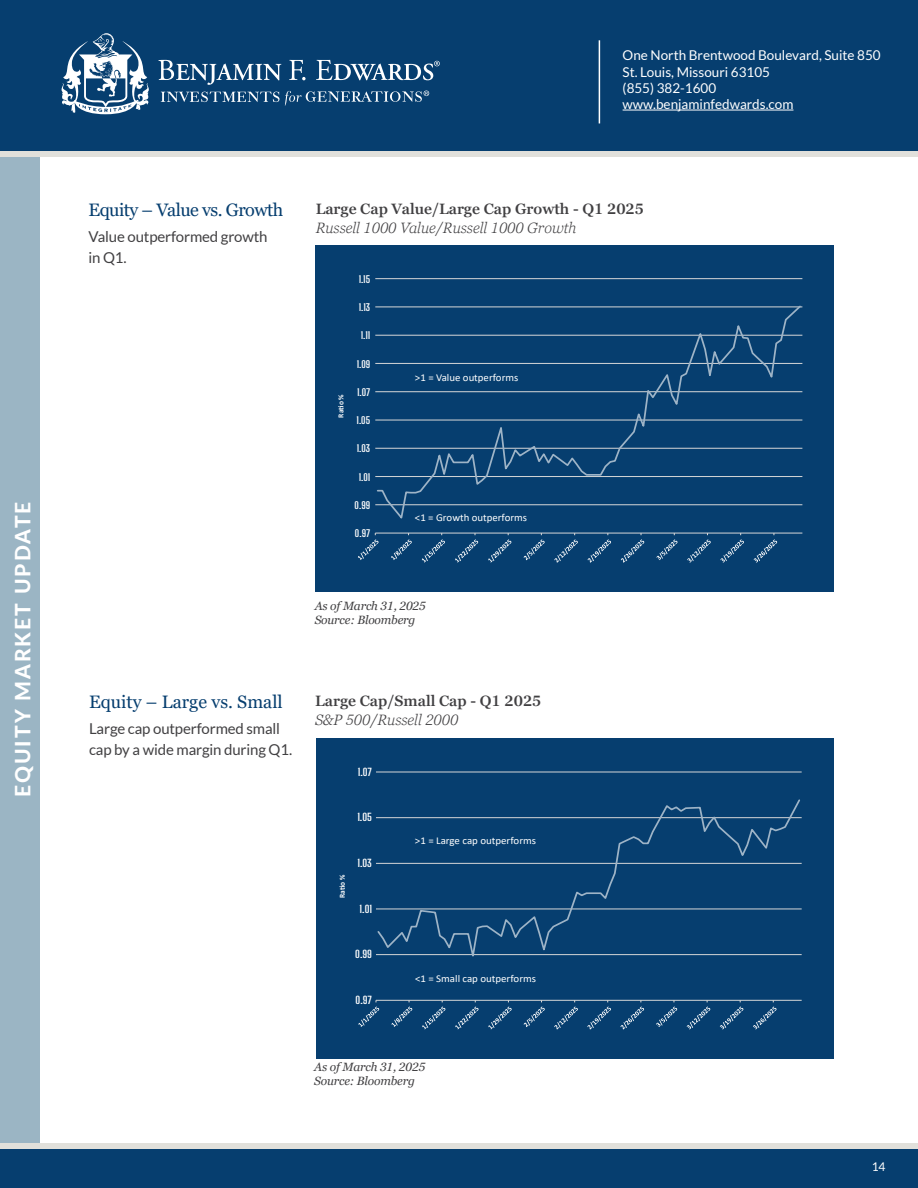
<style>
.page{position:relative;width:918px;height:1188px;background:#fff}
.page>*{position:absolute;margin:0;border:0;box-sizing:border-box;transform-origin:0 0}
.t1{font:800 21px "Lato";letter-spacing:.1em;color:#fff}
.t2{font:18px "Georgia Pro";letter-spacing:-.03em;color:#063e6f}
.t3{font:18px "Georgia Pro";color:#063e6f}
.t4{font:15px/21px "Lato";letter-spacing:-.01em;color:#414042}
.t5{font:600 15px "Georgia Pro";color:#414042}
.t6{font:italic 300 15px "Georgia Pro";color:#414042}
.t7{font:13.5px/16.2px "Lato";color:#fff}
.t8{font:italic 12px/13.5px "Georgia Pro";letter-spacing:-.015em;color:#414042}
.t9{font:12px "Lato";color:#fff}
.t10{font:10.5px "Calibri";color:#fff}
.t11{font:10.35px "Calibri";color:#fff;scale:1.05 1}
.t12{font:700 10.35px "Big Shoulders Display";color:#fff;scale:1.05 1}
.t13{font:700 9.75px "Big Shoulders Display";color:#fff}
.t14{font:700 7.8px "Calibri";color:#fff;scale:.95 1}
.t15{font:700 7.65px "Calibri";color:#fff}
</style>
<div class="page">
<div style="left:317px;top:738px;width:517px;height:320px;background:#063e6f"></div>
<hr style="left:376px;top:772px;width:426px;height:1px;background:#d9d9d9">
<hr style="left:376px;top:1000px;width:426px;height:1px;background:#d9d9d9">
<svg style="left:376px;top:799px;width:426px;height:158px"></svg>
<svg style="left:359px;top:1000px;width:20px;height:27px"></svg>
<svg style="left:392px;top:1000px;width:20px;height:27px"></svg>
<svg style="left:422px;top:1000px;width:23px;height:29px"></svg>
<svg style="left:455px;top:1000px;width:24px;height:29px"></svg>
<svg style="left:488px;top:1000px;width:24px;height:29px"></svg>
<svg style="left:524px;top:1000px;width:21px;height:27px"></svg>
<svg style="left:554px;top:1000px;width:24px;height:29px"></svg>
<svg style="left:587px;top:1000px;width:24px;height:29px"></svg>
<svg style="left:621px;top:1000px;width:23px;height:29px"></svg>
<svg style="left:656px;top:1000px;width:21px;height:27px"></svg>
<svg style="left:687px;top:1000px;width:23px;height:29px"></svg>
<svg style="left:720px;top:1000px;width:23px;height:29px"></svg>
<svg style="left:753px;top:1000px;width:24px;height:29px"></svg>
<div style="left:315px;top:245px;width:518px;height:347px;background:#063e6f"></div>
<hr style="left:375px;top:504px;width:427px;height:1px;background:#d9d9d9">
<hr style="left:375px;top:476px;width:427px;height:1px;background:#d9d9d9">
<hr style="left:375px;top:448px;width:427px;height:1px;background:#d9d9d9">
<hr style="left:375px;top:420px;width:427px;height:1px;background:#d9d9d9">
<hr style="left:375px;top:391px;width:427px;height:1px;background:#d9d9d9">
<hr style="left:375px;top:363px;width:427px;height:1px;background:#d9d9d9">
<hr style="left:375px;top:335px;width:427px;height:1px;background:#d9d9d9">
<hr style="left:375px;top:307px;width:427px;height:1px;background:#d9d9d9">
<hr style="left:375px;top:278px;width:427px;height:1px;background:#d9d9d9">
<hr style="left:375px;top:533px;width:427px;height:1px;background:#d9d9d9">
<svg style="left:376px;top:305px;width:426px;height:214px"></svg>
<svg style="left:358px;top:533px;width:21px;height:27px"></svg>
<svg style="left:391px;top:533px;width:21px;height:27px"></svg>
<svg style="left:422px;top:533px;width:23px;height:30px"></svg>
<svg style="left:455px;top:533px;width:23px;height:30px"></svg>
<svg style="left:488px;top:533px;width:23px;height:30px"></svg>
<svg style="left:524px;top:533px;width:21px;height:27px"></svg>
<svg style="left:554px;top:533px;width:24px;height:30px"></svg>
<svg style="left:588px;top:533px;width:23px;height:30px"></svg>
<svg style="left:621px;top:533px;width:23px;height:30px"></svg>
<svg style="left:657px;top:533px;width:21px;height:27px"></svg>
<svg style="left:687px;top:533px;width:24px;height:30px"></svg>
<svg style="left:721px;top:533px;width:23px;height:30px"></svg>
<svg style="left:754px;top:533px;width:23px;height:30px"></svg>
<div style="left:0;top:154px;width:40px;height:990px;background:#9bb5c4"></div>
<div style="left:0;top:0;width:918px;height:151px;background:#063e6f"></div>
<hr style="left:623px;top:110px;width:170px;height:1px;background:#fff">
<hr style="left:599px;top:40px;width:1px;height:83px;background:#fff">
<div style="left:0;top:1148px;width:918px;height:40px;background:#063e6f"></div>
<div style="left:0;top:1144px;width:918px;height:5px;background:#e1e0db"></div>
<div style="left:0;top:151px;width:918px;height:5px;background:#e1e0db"></div>
<svg style="left:62px;top:33px;width:87px;height:81px"></svg>
<svg style="left:161px;top:92px;width:118px;height:10px"></svg>
<svg style="left:158px;top:60px;width:123px;height:25px"></svg>
<svg style="left:289px;top:60px;width:17px;height:20px"></svg>
<svg style="left:316px;top:60px;width:124px;height:20px"></svg>
<svg style="left:285px;top:91px;width:144px;height:15px"></svg>
<h1 class="t1" style="left:7px;top:797px;width:297px;rotate:-90deg">EQUITY MARKET UPDATE</h1>
<p class="t7" style="left:623px;top:47px;width:260px">One North Brentwood Boulevard, Suite 850<br>St. Louis, Missouri 63105<br>(855) 382-1600 www.benjaminfedwards.com</p>
<h2 class="t2" style="left:89px;top:200px;width:196px">Equity – Value vs. Growth</h2>
<p class="t4" style="left:89px;top:226px;width:181px">Value outperformed growth in Q1.</p>
<p class="t5" style="left:316px;top:200px;width:330px">Large Cap Value/Large Cap Growth - Q1 2025</p>
<p class="t6" style="left:316px;top:220px;width:262px">Russell 1000 Value/Russell 1000 Growth</p>
<p class="t13" style="left:359px;top:272px;width:13px">1.15</p>
<p class="t13" style="left:359px;top:301px;width:13px">1.13</p>
<p class="t13" style="left:361px;top:329px;width:11px">1.11</p>
<p class="t15" style="left:336px;top:418px;width:25px;rotate:-90deg">Ra o%</p>
<p class="t13" style="left:357px;top:357px;width:15px">1.09</p>
<p class="t13" style="left:357px;top:385px;width:15px">1.07</p>
<p class="t13" style="left:357px;top:414px;width:15px">1.05</p>
<p class="t13" style="left:357px;top:442px;width:15px">1.03</p>
<p class="t13" style="left:359px;top:470px;width:13px">1.01</p>
<p class="t13" style="left:355px;top:499px;width:17px">0.99</p>
<p class="t13" style="left:355px;top:527px;width:17px">0.97</p>
<p class="t10" style="left:415px;top:370px;width:105px">&gt;1 = Value outperforms</p>
<p class="t10" style="left:415px;top:510px;width:114px">&lt;1 = Growth outperforms</p>
<p class="t8" style="left:315px;top:600px;width:113px">As of March 31, 2025<br>Source: Bloomberg</p>
<h2 class="t3" style="left:89px;top:692px;width:195px">Equity – Large vs. Small</h2>
<p class="t4" style="left:89px;top:718px;width:205px">Large cap outperformed small cap by a wide margin during Q1.</p>
<p class="t5" style="left:315px;top:692px;width:228px">Large Cap/Small Cap - Q1 2025</p>
<p class="t6" style="left:315px;top:712px;width:145px">S&amp;P 500/Russell 2000</p>
<p class="t12" style="left:358px;top:765px;width:15px">1.07</p>
<p class="t12" style="left:357px;top:810px;width:15px">1.05</p>
<p class="t14" style="left:337px;top:898px;width:26px;rotate:-90deg">Ra o%</p>
<p class="t12" style="left:357px;top:856px;width:15px">1.03</p>
<p class="t12" style="left:360px;top:902px;width:13px">1.01</p>
<p class="t12" style="left:355px;top:947px;width:18px">0.99</p>
<p class="t12" style="left:356px;top:993px;width:17px">0.97</p>
<p class="t11" style="left:415px;top:834px;width:117px">&gt;1 = Large cap outperforms</p>
<p class="t11" style="left:415px;top:971px;width:117px">&lt;1 = Small cap outperforms</p>
<p class="t8" style="left:314px;top:1061px;width:113px">As of March 31, 2025<br>Source: Bloomberg</p>
<p class="t9" style="left:872px;top:1160px;width:15px">14</p>
</div>
